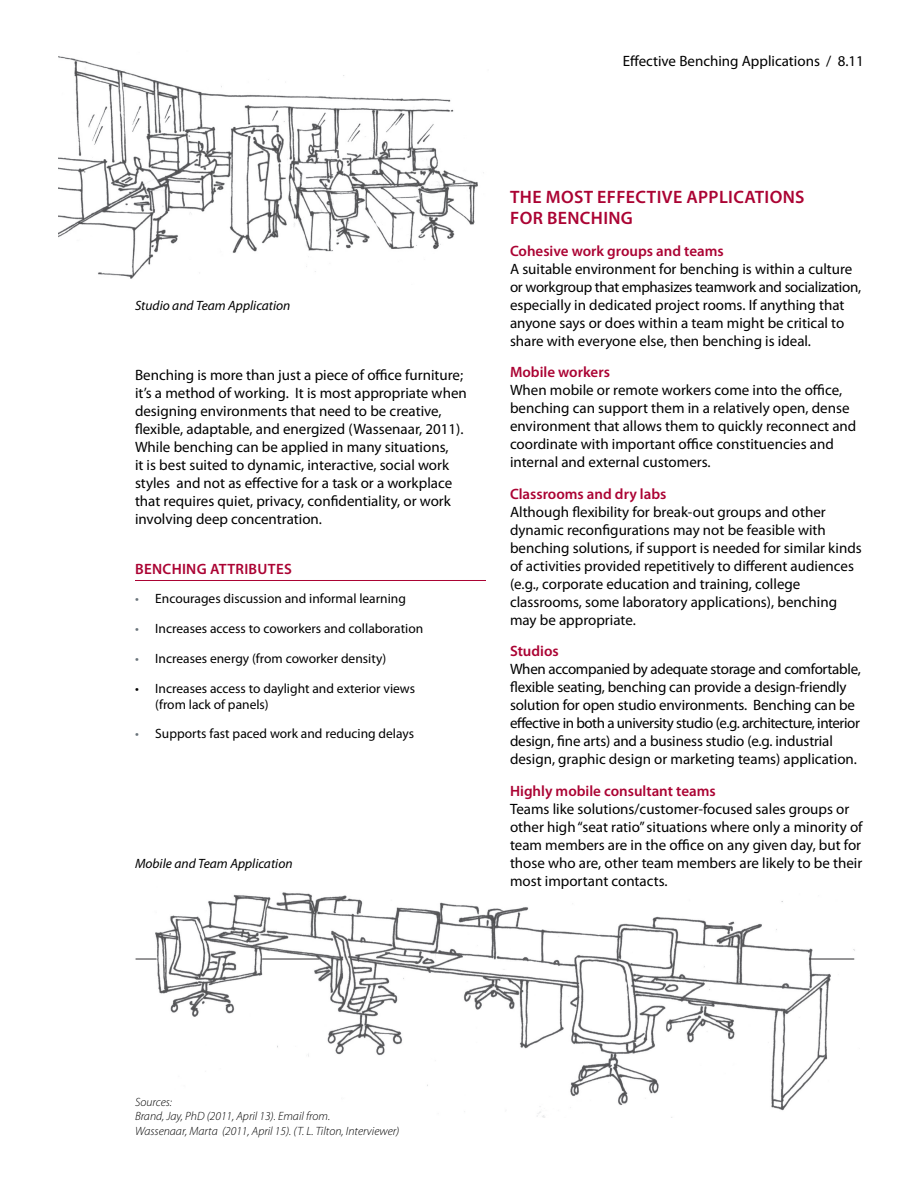
<style>
.page{position:relative;width:918px;height:1188px;background:#fff}
.page>*{position:absolute;margin:0;border:0;box-sizing:border-box;transform-origin:0 0}
.Paragraph_Style_1{font:600 18px/21.6px "Myriad Pro";letter-spacing:.02em;color:#ab0333}
.Paragraph_Style_1-2{font:15px/18px "Myriad Pro";color:#000}
.Paragraph_Style_1-3{font:600 15px "Myriad Pro";letter-spacing:.02em;color:#ab0333}
.Paragraph_Style_1-4{font:13.5px/16.2px "Myriad Pro";color:#000}
.Paragraph_Style_1-5{font:italic 13.5px "Myriad Pro";color:#000}
.t1{font:italic 300 12px "Myriad Pro";color:#000}
.s1{color:#6a747b}
.s2{font-weight:600;color:#ab0333}
</style>
<div class="page">
<img style="left:135px;top:892px;width:720px;height:226px">
<img style="left:59px;top:56px;width:425px;height:223px">
<hr style="left:135px;top:580px;width:351px;height:1px;background:#ab0333">
<p class="Paragraph_Style_1-2" style="left:623px;top:52px;width:243px">Effective Benching Applications / 8.11</p>
<p class="Paragraph_Style_1-5" style="left:135px;top:297px;width:157px">Studio and Team Application</p>
<p class="Paragraph_Style_1-2" style="left:135px;top:366px;width:333px">Benching is more than just a piece of office furniture; it’s a method of working. It is most appropriate when designing environments that need to be creative, flexible, adaptable, and energized (Wassenaar, 2011).<br>While benching can be applied in many situations,<br>it is best suited to dynamic, interactive, social work styles and not as effective for a task or a workplace that requires quiet, privacy, confidentiality, or work involving deep concentration.</p>
<p class="Paragraph_Style_1-3" style="left:135px;top:559px;width:158px">BENCHING ATTRIBUTES</p>
<p class="Paragraph_Style_1-4" style="left:135px;top:591px;width:272px"><span class="s1">•</span> Encourages discussion and informal learning</p>
<p class="Paragraph_Style_1-4" style="left:135px;top:620px;width:290px"><span class="s1">•</span> Increases access to coworkers and collaboration</p>
<p class="Paragraph_Style_1-4" style="left:135px;top:650px;width:253px"><span class="s1">•</span> Increases energy (from coworker density)</p>
<p class="Paragraph_Style_1-4" style="left:155px;top:680px;width:261px;text-indent:-20px">• Increases access to daylight and exterior views (from lack of panels)</p>
<p class="Paragraph_Style_1-4" style="left:135px;top:726px;width:281px"><span class="s1">•</span> Supports fast paced work and reducing delays</p>
<p class="Paragraph_Style_1-5" style="left:135px;top:855px;width:159px">Mobile and Team Application</p>
<p class="Paragraph_Style_1" style="left:510px;top:185px;width:296px">THE MOST EFFECTIVE APPLICATIONS<br>FOR BENCHING</p>
<p class="Paragraph_Style_1-2" style="left:510px;top:241px;width:353px"><span class="s2">Cohesive work groups and teams<br></span>A suitable environment for benching is within a culture or workgroup that emphasizes teamwork and socialization, especially in dedicated project rooms. If anything that anyone says or does within a team might be critical to share with everyone else, then benching is ideal.</p>
<p class="Paragraph_Style_1-2" style="left:510px;top:363px;width:348px"><span class="s2">Mobile workers<br></span>When mobile or remote workers come into the office, benching can support them in a relatively open, dense environment that allows them to quickly reconnect and coordinate with important office constituencies and internal and external customers.</p>
<p class="Paragraph_Style_1-2" style="left:510px;top:484px;width:353px"><span class="s2">Classrooms and dry labs<br></span>Although flexibility for break-out groups and other dynamic reconfigurations may not be feasible with benching solutions, if support is needed for similar kinds of activities provided repetitively to different audiences (e.g., corporate education and training, college classrooms, some laboratory applications), benching may be appropriate.</p>
<p class="Paragraph_Style_1-2" style="left:510px;top:642px;width:352px"><span class="s2">Studios<br></span>When accompanied by adequate storage and comfortable, flexible seating, benching can provide a design-friendly solution for open studio environments. Benching can be effective in both a university studio (e.g. architecture, interior design, fine arts) and a business studio (e.g. industrial design, graphic design or marketing teams) application.</p>
<p class="Paragraph_Style_1-2" style="left:510px;top:781px;width:354px"><span class="s2">Highly mobile consultant teams<br></span>Teams like solutions/customer-focused sales groups or other high “seat ratio” situations where only a minority of team members are in the office on any given day, but for those who are, other team members are likely to be their most important contacts.</p>
<p class="t1" style="left:135px;top:1095px;width:39px">Sources:</p>
<p class="t1" style="left:135px;top:1110px;width:197px">Brand, Jay, PhD (2011, April 13). Email from.</p>
<p class="t1" style="left:135px;top:1124px;width:266px">Wassenaar, Marta (2011, April 15). (T. L. Tilton, Interviewer)</p>
</div>
